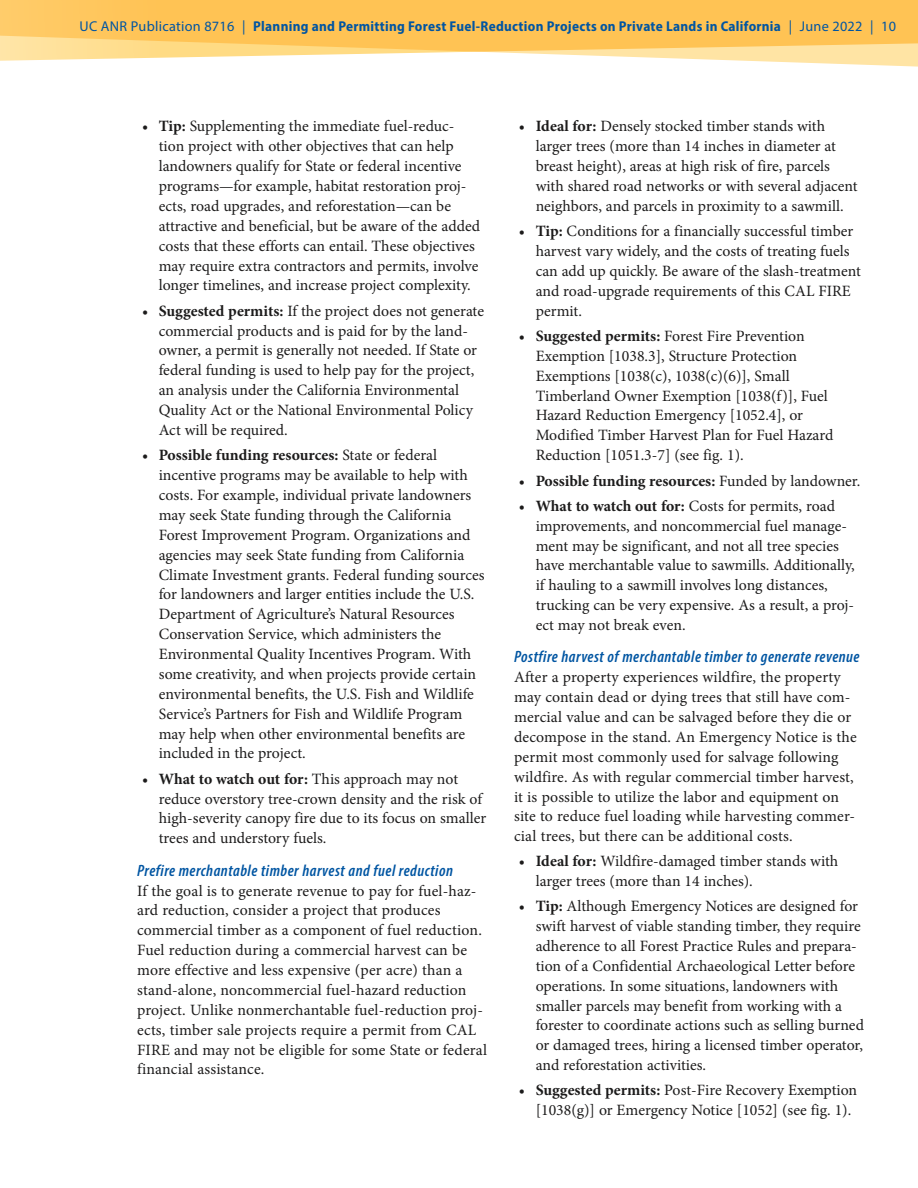
<style>
.page{position:relative;width:918px;height:1188px;background:#fff}
.page>*{position:absolute;margin:0;border:0;box-sizing:border-box;transform-origin:0 0}
.t1{font:italic 600 condensed 16.5px "Myriad Pro";letter-spacing:.03em;color:#0055a2}
.t2{font:15.75px/20px "Minion Pro";color:#1c1b1b}
.t3{font:700 15.75px "Minion Pro";color:#1c1b1b}
.t4{font:700 semi-condensed 14.25px "Myriad Pro";letter-spacing:.02em;color:#0055a2}
.s1{font-weight:400;font-stretch:normal}
.s2{font-weight:500}
.s3{font-weight:700}
.s4{font-weight:400}
</style>
<div class="page">
<svg style="left:0;top:0;width:918px;height:66px;fill:#ffc354"></svg>
<p class="t4" style="left:80px;top:17px;width:818px"><span class="s1">UC ANR Publication 8716 |</span> Planning and Permitting Forest Fuel-Reduction Projects on Private Lands in California <span class="s1">| June 2022 | 10</span></p>
<p class="t2" style="left:159px;top:117px;width:323px;text-indent:-17px"><span class="s2">•</span> <span class="s3">Tip:</span> Supplementing the immediate fuel-reduc&shy;tion project with other objectives that can help landowners qualify for State or federal incentive programs—for example, habitat restoration proj&shy;ects, road upgrades, and reforestation—can be attractive and beneficial, but be aware of the added costs that these efforts can entail. These objectives may require extra contractors and permits, involve longer timelines, and increase project complexity.</p>
<p class="t2" style="left:159px;top:301px;width:327px;text-indent:-17px"><span class="s2">•</span> <span class="s3">Suggested permits:</span> If the project does not generate commercial products and is paid for by the land&shy;owner, a permit is generally not needed. If State or federal funding is used to help pay for the project, an analysis under the California Environmental Quality Act or the National Environmental Policy Act will be required.</p>
<p class="t2" style="left:159px;top:445px;width:327px;text-indent:-17px"><span class="s2">•</span> <span class="s3">Possible funding resources:</span> State or federal incentive programs may be available to help with costs. For example, individual private landowners may seek State funding through the California Forest Improvement Program. Organizations and agencies may seek State funding from California Climate Investment grants. Federal funding sources for landowners and larger entities include the U.S.<br>Department of Agriculture’s Natural Resources Conservation Service, which administers the Environmental Quality Incentives Program. With some creativity, and when projects provide certain environmental benefits, the U.S. Fish and Wildlife Service’s Partners for Fish and Wildlife Program may help when other environmental benefits are included in the project.</p>
<p class="t2" style="left:159px;top:769px;width:329px;text-indent:-17px"><span class="s2">•</span> <span class="s3">What to watch out for:</span> This approach may not reduce overstory tree-crown density and the risk of high-severity canopy fire due to its focus on smaller trees and understory fuels.</p>
<p class="t1" style="left:137px;top:860px;width:317px">Prefire merchantable timber harvest and fuel reduction</p>
<p class="t2" style="left:137px;top:881px;width:351px">If the goal is to generate revenue to pay for fuel-haz&shy;ard reduction, consider a project that produces commercial timber as a component of fuel reduction.<br>Fuel reduction during a commercial harvest can be more effective and less expensive (per acre) than a stand-alone, noncommercial fuel-hazard reduction project. Unlike nonmerchantable fuel-reduction proj&shy;ects, timber sale projects require a permit from CAL FIRE and may not be eligible for some State or federal financial assistance.</p>
<p class="t2" style="left:536px;top:117px;width:324px;text-indent:-17px"><span class="s2">•</span> <span class="s3">Ideal for:</span> Densely stocked timber stands with larger trees (more than 14 inches in diameter at breast height), areas at high risk of fire, parcels with shared road networks or with several adjacent neighbors, and parcels in proximity to a sawmill.</p>
<p class="t2" style="left:536px;top:221px;width:327px;text-indent:-17px"><span class="s2">•</span> <span class="s3">Tip:</span> Conditions for a financially successful timber harvest vary widely, and the costs of treating fuels can add up quickly. Be aware of the slash-treatment and road-upgrade requirements of this CAL FIRE permit.</p>
<p class="t2" style="left:536px;top:326px;width:299px;text-indent:-17px"><span class="s2">•</span> <span class="s3">Suggested permits:</span> Forest Fire Prevention Exemption [1038.3], Structure Protection Exemptions [1038(c), 1038(c)(6)], Small Timberland Owner Exemption [1038(f)], Fuel Hazard Reduction Emergency [1052.4], or Modified Timber Harvest Plan for Fuel Hazard Reduction [1051.3-7] (see fig. 1).</p>
<p class="t3" style="left:519px;top:469px;width:343px"><span class="s2">•</span> Possible funding resources: <span class="s4">Funded by landowner.</span></p>
<p class="t2" style="left:536px;top:496px;width:321px;text-indent:-17px"><span class="s2">•</span> <span class="s3">What to watch out for:</span> Costs for permits, road improvements, and noncommercial fuel manage&shy;ment may be significant, and not all tree species have merchantable value to sawmills. Additionally, if hauling to a sawmill involves long distances, trucking can be very expensive. As a result, a proj&shy;ect may not break even.</p>
<p class="t1" style="left:514px;top:647px;width:347px">Postfire harvest of merchantable timber to generate revenue</p>
<p class="t2" style="left:514px;top:667px;width:344px">After a property experiences wildfire, the property may contain dead or dying trees that still have com&shy;mercial value and can be salvaged before they die or decompose in the stand. An Emergency Notice is the permit most commonly used for salvage following wildfire. As with regular commercial timber harvest, it is possible to utilize the labor and equipment on site to reduce fuel loading while harvesting commer&shy;cial trees, but there can be additional costs.</p>
<p class="t2" style="left:536px;top:851px;width:304px;text-indent:-17px"><span class="s2">•</span> <span class="s3">Ideal for:</span> Wildfire-damaged timber stands with larger trees (more than 14 inches).</p>
<p class="t2" style="left:536px;top:896px;width:330px;text-indent:-17px"><span class="s2">•</span> <span class="s3">Tip:</span> Although Emergency Notices are designed for swift harvest of viable standing timber, they require adherence to all Forest Practice Rules and prepara&shy;tion of a Confidential Archaeological Letter before operations. In some situations, landowners with smaller parcels may benefit from working with a forester to coordinate actions such as selling burned or damaged trees, hiring a licensed timber operator, and reforestation activities.</p>
<p class="t2" style="left:536px;top:1081px;width:323px;text-indent:-17px"><span class="s2">•</span> <span class="s3">Suggested permits:</span> Post-Fire Recovery Exemption [1038(g)] or Emergency Notice [1052] (see fig. 1).</p>
</div>
